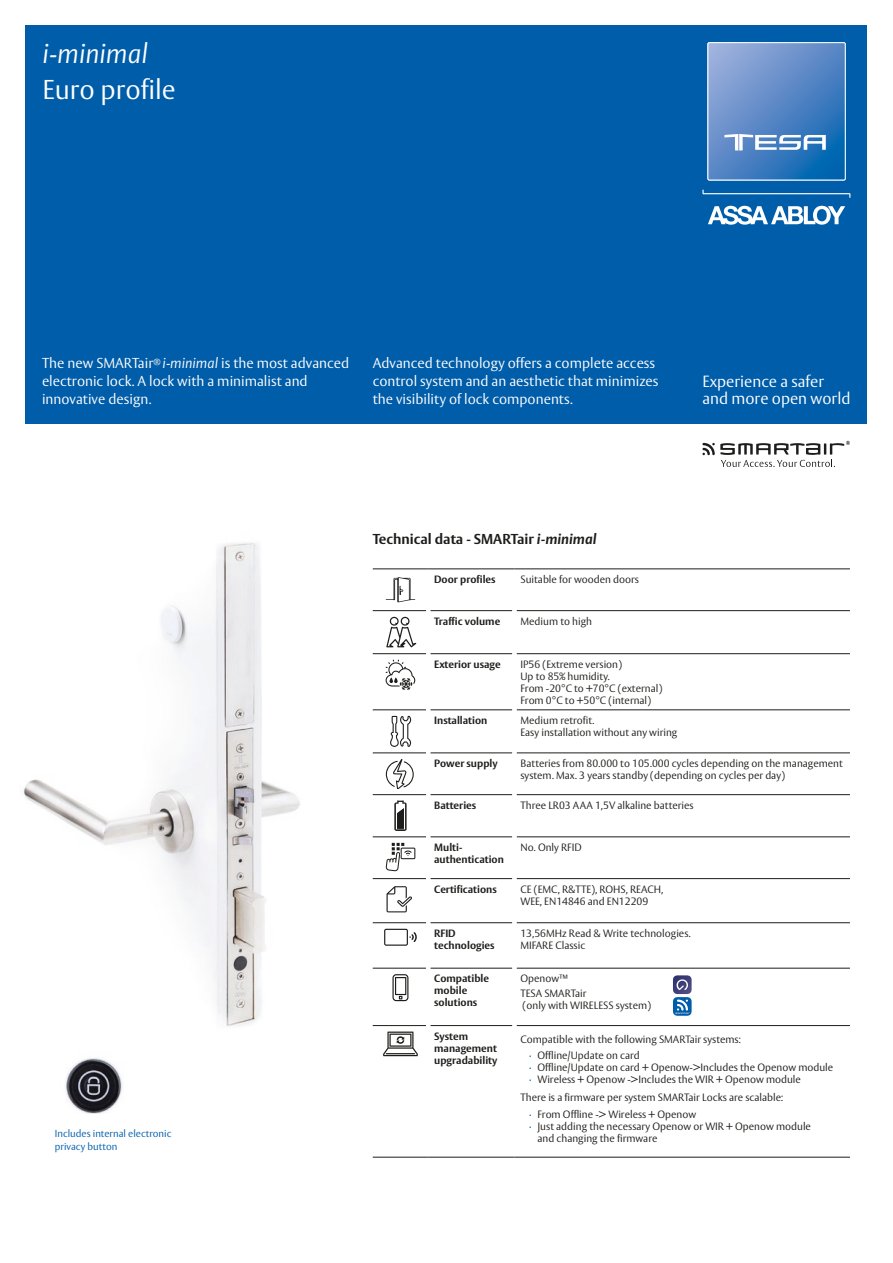
<style>
.page{position:relative;width:893px;height:1263px;background:#fff}
.page>*{position:absolute;margin:0;border:0;box-sizing:border-box;transform-origin:0 0}
.t1{font:300 27px "ASSA Vesta";color:#fff}
.t2{font:italic 300 27px "ASSA Vesta";color:#fff}
.t3{font:300 16.05px/17.7px "ASSA Vesta";color:#fff}
.t4{font:300 14.25px/18px "ASSA Vesta";color:#fff}
.t5{font:700 14.25px "ASSA Vesta";color:#1d1d1b}
.t6{font:300 10.5px/12px "ASSA Vesta";color:#1d1d1b}
.t7{font:700 10.5px/12px "ASSA Vesta";color:#1d1d1b}
.t8{font:300 10.05px/12.8px "ASSA Vesta";color:#005da9}
.s1{font-style:italic}
.s2{color:#005da9}
</style>
<div class="page">
<div style="left:26px;top:26px;width:841px;height:398px;background:#005da9"></div>
<div style="left:707px;top:42px;width:139px;height:138px;border:1px solid #fff;border-radius:2px"></div>
<svg style="left:702px;top:190px;width:148px;height:35px"></svg>
<svg style="left:708px;top:43px;width:137px;height:137px"></svg>
<svg style="left:702px;top:441px;width:148px;height:26px"></svg>
<hr style="left:373px;top:610px;width:53px;height:1px;background:#1d1d1b">
<hr style="left:430px;top:610px;width:82px;height:1px;background:#1d1d1b">
<hr style="left:517px;top:610px;width:333px;height:1px;background:#1d1d1b">
<hr style="left:373px;top:653px;width:53px;height:1px;background:#1d1d1b">
<hr style="left:430px;top:653px;width:82px;height:1px;background:#1d1d1b">
<hr style="left:517px;top:653px;width:333px;height:1px;background:#1d1d1b">
<hr style="left:373px;top:709px;width:53px;height:1px;background:#1d1d1b">
<hr style="left:430px;top:709px;width:82px;height:1px;background:#1d1d1b">
<hr style="left:517px;top:709px;width:333px;height:1px;background:#1d1d1b">
<hr style="left:373px;top:752px;width:53px;height:1px;background:#1d1d1b">
<hr style="left:430px;top:752px;width:82px;height:1px;background:#1d1d1b">
<hr style="left:517px;top:752px;width:333px;height:1px;background:#1d1d1b">
<hr style="left:373px;top:794px;width:53px;height:1px;background:#1d1d1b">
<hr style="left:430px;top:794px;width:82px;height:1px;background:#1d1d1b">
<hr style="left:517px;top:794px;width:333px;height:1px;background:#1d1d1b">
<hr style="left:373px;top:836px;width:53px;height:1px;background:#1d1d1b">
<hr style="left:430px;top:836px;width:82px;height:1px;background:#1d1d1b">
<hr style="left:517px;top:836px;width:333px;height:1px;background:#1d1d1b">
<hr style="left:373px;top:878px;width:53px;height:1px;background:#1d1d1b">
<hr style="left:430px;top:878px;width:82px;height:1px;background:#1d1d1b">
<hr style="left:517px;top:878px;width:333px;height:1px;background:#1d1d1b">
<hr style="left:373px;top:922px;width:53px;height:1px;background:#1d1d1b">
<hr style="left:430px;top:922px;width:82px;height:1px;background:#1d1d1b">
<hr style="left:517px;top:922px;width:333px;height:1px;background:#1d1d1b">
<hr style="left:373px;top:968px;width:53px;height:1px;background:#1d1d1b">
<hr style="left:430px;top:968px;width:82px;height:1px;background:#1d1d1b">
<hr style="left:517px;top:968px;width:333px;height:1px;background:#1d1d1b">
<hr style="left:373px;top:1025px;width:53px;height:1px;background:#1d1d1b">
<hr style="left:430px;top:1025px;width:82px;height:1px;background:#1d1d1b">
<hr style="left:517px;top:1025px;width:333px;height:1px;background:#1d1d1b">
<hr style="left:373px;top:568px;width:55px;height:1px;background:#1d1d1b">
<hr style="left:428px;top:568px;width:86px;height:1px;background:#1d1d1b">
<hr style="left:514px;top:568px;width:336px;height:1px;background:#1d1d1b">
<hr style="left:373px;top:1157px;width:55px;height:1px;background:#1d1d1b">
<hr style="left:428px;top:1157px;width:86px;height:1px;background:#1d1d1b">
<hr style="left:514px;top:1157px;width:336px;height:1px;background:#1d1d1b">
<svg style="left:386px;top:577px;width:29px;height:25px"></svg>
<svg style="left:386px;top:617px;width:30px;height:30px"></svg>
<svg style="left:386px;top:660px;width:29px;height:29px"></svg>
<svg style="left:390px;top:716px;width:21px;height:31px"></svg>
<svg style="left:386px;top:759px;width:28px;height:30px"></svg>
<svg style="left:395px;top:801px;width:11px;height:30px"></svg>
<svg style="left:386px;top:843px;width:29px;height:28px"></svg>
<svg style="left:384px;top:929px;width:33px;height:17px"></svg>
<svg style="left:392px;top:974px;width:16px;height:27px"></svg>
<svg style="left:383px;top:1031px;width:35px;height:25px"></svg>
<svg style="left:673px;top:975px;width:19px;height:41px"></svg>
<img style="left:23px;top:543px;width:277px;height:483px">
<img style="left:65px;top:1058px;width:58px;height:55px">
<svg style="left:387px;top:886px;width:25px;height:26px"></svg>
<h1 class="t2" style="left:43px;top:38px;width:107px">i-minimal</h1>
<h1 class="t1" style="left:43px;top:74px;width:135px">Euro profile</h1>
<h3 class="t4" style="left:42px;top:355px;width:309px">The new SMARTair<sup>®</sup> <span class="s1">i-minimal</span> is the most advanced electronic lock. A lock with a minimalist and innovative design.</h3>
<h3 class="t4" style="left:373px;top:355px;width:287px">Advanced technology offers a complete access control system and an aesthetic that minimizes the visibility of lock components.</h3>
<h2 class="t3" style="left:702px;top:373px;width:149px">Experience a safer and more open world</h2>
<p class="t8" style="left:55px;top:1128px;width:118px">Includes internal electronic privacy button</p>
<h3 class="t5" style="left:373px;top:531px;width:225px">Technical data - SMARTair <span class="s1">i-minimal</span></h3>
<p class="t7" style="left:434px;top:574px;width:63px">Door profiles</p>
<p class="t6" style="left:520px;top:574px;width:120px">Suitable for wooden doors</p>
<p class="t7" style="left:434px;top:615px;width:68px">Traffic volume</p>
<p class="t6" style="left:520px;top:615px;width:73px">Medium to high</p>
<p class="t7" style="left:434px;top:658px;width:68px">Exterior usage</p>
<p class="t6" style="left:520px;top:659px;width:143px">IP56 (Extreme version)<br>Up to 85% humidity.<br>From -20°C to +70°C (external)<br>From 0°C to +50°C (internal)</p>
<p class="t7" style="left:434px;top:715px;width:55px">Installation</p>
<p class="t6" style="left:520px;top:715px;width:158px">Medium retrofit.<br>Easy installation without any wiring</p>
<p class="t7" style="left:434px;top:758px;width:65px">Power supply</p>
<p class="t6" style="left:520px;top:758px;width:324px">Batteries from 80.000 to 105.000 cycles depending on the management system. Max. 3 years standby (depending on cycles per day)</p>
<p class="t7" style="left:434px;top:799px;width:44px">Batteries</p>
<p class="t6" style="left:520px;top:799px;width:175px">Three LR03 AAA 1,5V alkaline batteries</p>
<p class="t7" style="left:434px;top:842px;width:71px">Multi&shy;authentication</p>
<p class="t6" style="left:520px;top:842px;width:63px">No. Only RFID</p>
<p class="t7" style="left:434px;top:883px;width:64px">Certifications</p>
<p class="t6" style="left:520px;top:883px;width:144px">CE (EMC, R&amp;TTE), ROHS, REACH,<br>WEE, EN14846 and EN12209</p>
<p class="t7" style="left:434px;top:927px;width:62px">RFID technologies</p>
<p class="t6" style="left:520px;top:928px;width:172px">13,56MHz Read &amp; Write technologies.<br>MIFARE Classic</p>
<p class="t7" style="left:434px;top:973px;width:56px">Compatible mobile solutions</p>
<p class="t6" style="left:520px;top:971px;width:68px;line-height:15px">Openow™<br>TESA SMARTair</p>
<p class="t6" style="left:523px;top:1000px;width:130px">(only with WIRELESS system)</p>
<p class="t7" style="left:434px;top:1030px;width:65px">System management upgradability</p>
<p class="t6" style="left:529px;top:1031px;width:214px;line-height:16.5px;text-indent:-9px">Compatible with the following SMARTair systems: <span class="s2">∙</span> Offline/Update on card</p>
<p class="t6" style="left:529px;top:1062px;width:306px"><span class="s2">∙</span> Offline/Update on card + Openow-&gt;Includes the Openow module <span class="s2">∙</span> Wireless + Openow -&gt;Includes the WIR + Openow module</p>
<p class="t6" style="left:529px;top:1090px;width:256px;line-height:16.5px;text-indent:-9px">There is a firmware per system SMARTair Locks are scalable: <span class="s2">∙</span> From Offline -&gt; Wireless + Openow</p>
<p class="t6" style="left:537px;top:1120px;width:275px;text-indent:-9px"><span class="s2">∙</span> Just adding the necessary Openow or WIR + Openow module and changing the firmware</p>
</div>
